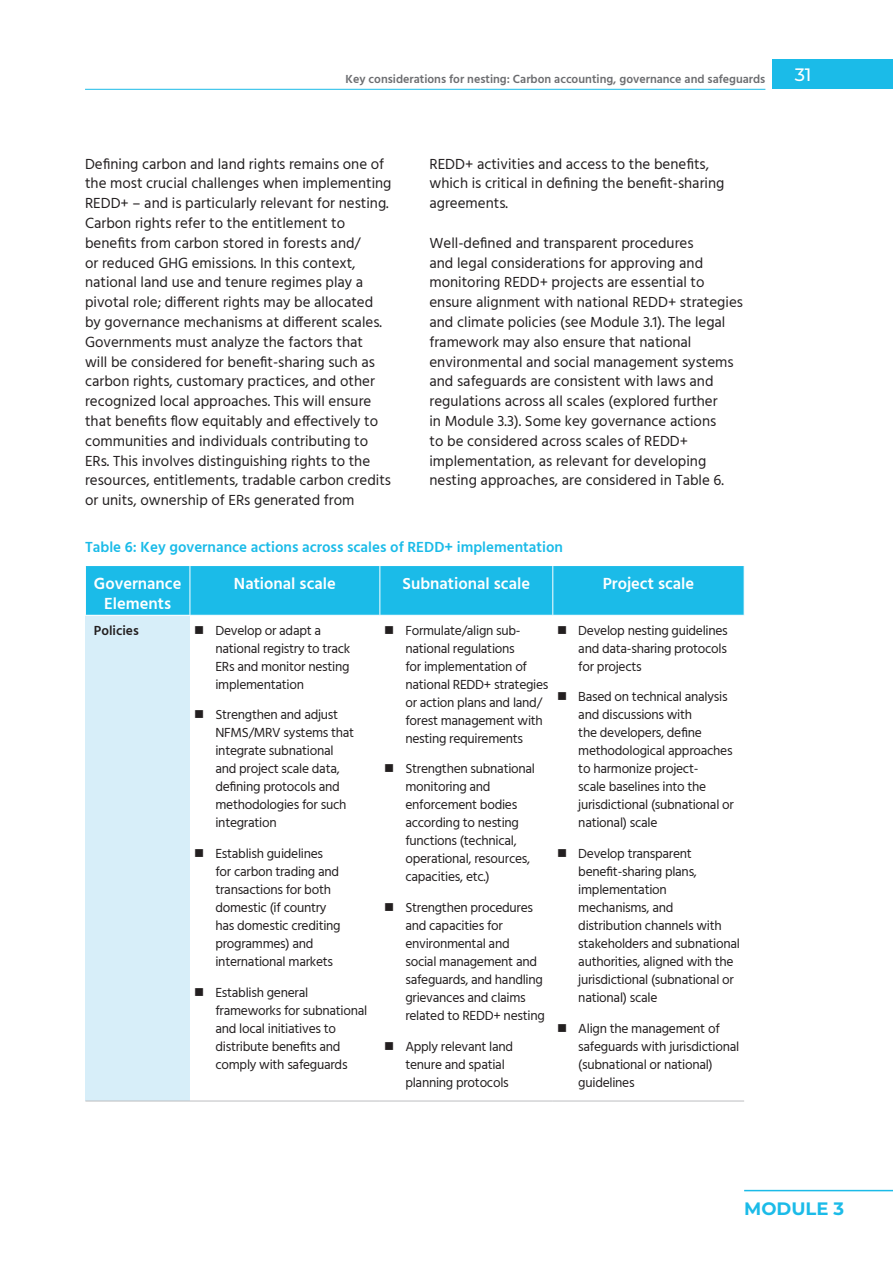
<style>
.page{position:relative;width:893px;height:1263px;background:#fff}
.page>*{position:absolute;margin:0;border:0;box-sizing:border-box;transform-origin:0 0}
.t1{font:700 18px "Montserrat";color:#1bbbe8}
.t2{font:500 18px "Montserrat";color:#fff}
.Table_header{font:600 16.5px/19.8px "Hind";color:#fff;text-align:center}
.t3{font:15px/19.8px "Hind";color:#231f20}
.Table_title{font:600 15px "Hind";color:#1bbbe8}
.t4{font:13.5px/18px "Hind";letter-spacing:-.02em;color:#231f20}
.Table_text_left_aligned{font:600 13.5px "Hind";color:#231f20}
.t5{font:600 12px "Hind";color:#6c6d70}
</style>
<div class="page">
<div style="left:773px;top:60px;width:120px;height:29px;background:#1bbbe8"></div>
<hr style="left:85px;top:89px;width:680px;height:1px;background:#1bbbe8">
<hr style="left:744px;top:1190px;width:149px;height:1px;background:#1bbbe8">
<div style="left:86px;top:566px;width:658px;height:49px;background:#1bbbe8"></div>
<div style="left:85px;top:615px;width:105px;height:486px;background:#d7eef9"></div>
<hr style="left:190px;top:566px;width:1px;height:49px;background:#fff">
<hr style="left:379px;top:566px;width:1px;height:49px;background:#fff">
<hr style="left:552px;top:566px;width:1px;height:49px;background:#fff">
<hr style="left:85px;top:615px;width:105px;height:1px;background:#fff">
<hr style="left:85px;top:1101px;width:105px;height:1px;background:#bcbdc0">
<hr style="left:190px;top:1101px;width:190px;height:1px;background:#bcbdc0">
<hr style="left:380px;top:1101px;width:173px;height:1px;background:#bcbdc0">
<hr style="left:553px;top:1101px;width:191px;height:1px;background:#bcbdc0">
<p class="t5" style="left:346px;top:70px;width:421px">Key considerations for nesting: Carbon accounting, governance and safeguards</p>
<h1 class="t2" style="left:795px;top:62px;width:18px">31</h1>
<p class="t3" style="left:85px;top:154px;width:308px">Defining carbon and land rights remains one of the most crucial challenges when implementing REDD+ – and is particularly relevant for nesting.<br>Carbon rights refer to the entitlement to benefits from carbon stored in forests and/<br>or reduced GHG emissions. In this context, national land use and tenure regimes play a pivotal role; different rights may be allocated by governance mechanisms at different scales.<br>Governments must analyze the factors that<br>will be considered for benefit-sharing such as carbon rights, customary practices, and other recognized local approaches. This will ensure that benefits flow equitably and effectively to communities and individuals contributing to ERs. This involves distinguishing rights to the resources, entitlements, tradable carbon credits or units, ownership of ERs generated from</p>
<p class="t3" style="left:429px;top:154px;width:296px">REDD+ activities and access to the benefits, which is critical in defining the benefit-sharing agreements.</p>
<p class="t3" style="left:429px;top:234px;width:315px">Well-defined and transparent procedures<br>and legal considerations for approving and monitoring REDD+ projects are essential to ensure alignment with national REDD+ strategies and climate policies (see Module 3.1). The legal framework may also ensure that national environmental and social management systems and safeguards are consistent with laws and regulations across all scales (explored further<br>in Module 3.3). Some key governance actions<br>to be considered across scales of REDD+ implementation, as relevant for developing nesting approaches, are considered in Table 6.</p>
<p class="Table_title" style="left:85px;top:536px;width:479px">Table 6: Key governance actions across scales of REDD+ implementation</p>
<p class="Table_header" style="left:94px;top:575px;width:89px">Governance<br>Elements</p>
<p class="Table_header" style="left:234px;top:575px;width:103px">National scale</p>
<p class="Table_header" style="left:403px;top:575px;width:129px">Subnational scale</p>
<p class="Table_header" style="left:603px;top:575px;width:93px">Project scale</p>
<p class="Table_text_left_aligned" style="left:94px;top:621px;width:46px">Policies</p>
<p class="t4" style="left:215px;top:622px;width:136px">Develop or adapt a national registry to track<br>ERs and monitor nesting implementation</p>
<p class="t4" style="left:215px;top:706px;width:140px">Strengthen and adjust<br>NFMS/MRV systems that integrate subnational and project scale data, defining protocols and methodologies for such integration</p>
<p class="t4" style="left:215px;top:845px;width:127px">Establish guidelines for carbon trading and transactions for both domestic (if country has domestic crediting programmes) and international markets</p>
<p class="t4" style="left:215px;top:984px;width:153px">Establish general frameworks for subnational and local initiatives to distribute benefits and comply with safeguards</p>
<p class="t4" style="left:405px;top:622px;width:145px">Formulate/align sub&shy;national regulations<br>for implementation of national REDD+ strategies or action plans and land/ forest management with nesting requirements</p>
<p class="t4" style="left:405px;top:760px;width:131px">Strengthen subnational monitoring and enforcement bodies according to nesting functions (technical, operational, resources, capacities, etc.)</p>
<p class="t4" style="left:405px;top:899px;width:141px">Strengthen procedures and capacities for environmental and<br>social management and safeguards, and handling grievances and claims related to REDD+ nesting</p>
<p class="t4" style="left:405px;top:1038px;width:109px">Apply relevant land tenure and spatial planning protocols</p>
<p class="t4" style="left:578px;top:622px;width:151px;text-align:justify">Develop nesting guidelines and data-sharing protocols for projects</p>
<p class="t4" style="left:578px;top:688px;width:157px">Based on technical analysis and discussions with<br>the developers, define methodological approaches to harmonize project-<br>scale baselines into the jurisdictional (subnational or national) scale</p>
<p class="t4" style="left:578px;top:845px;width:163px">Develop transparent benefit-sharing plans, implementation mechanisms, and distribution channels with stakeholders and subnational authorities, aligned with the jurisdictional (subnational or national) scale</p>
<p class="t4" style="left:578px;top:1020px;width:162px">Align the management of safeguards with jurisdictional (subnational or national) guidelines</p>
<h1 class="t1" style="left:744px;top:1195px;width:102px">MODULE 3</h1>
</div>
